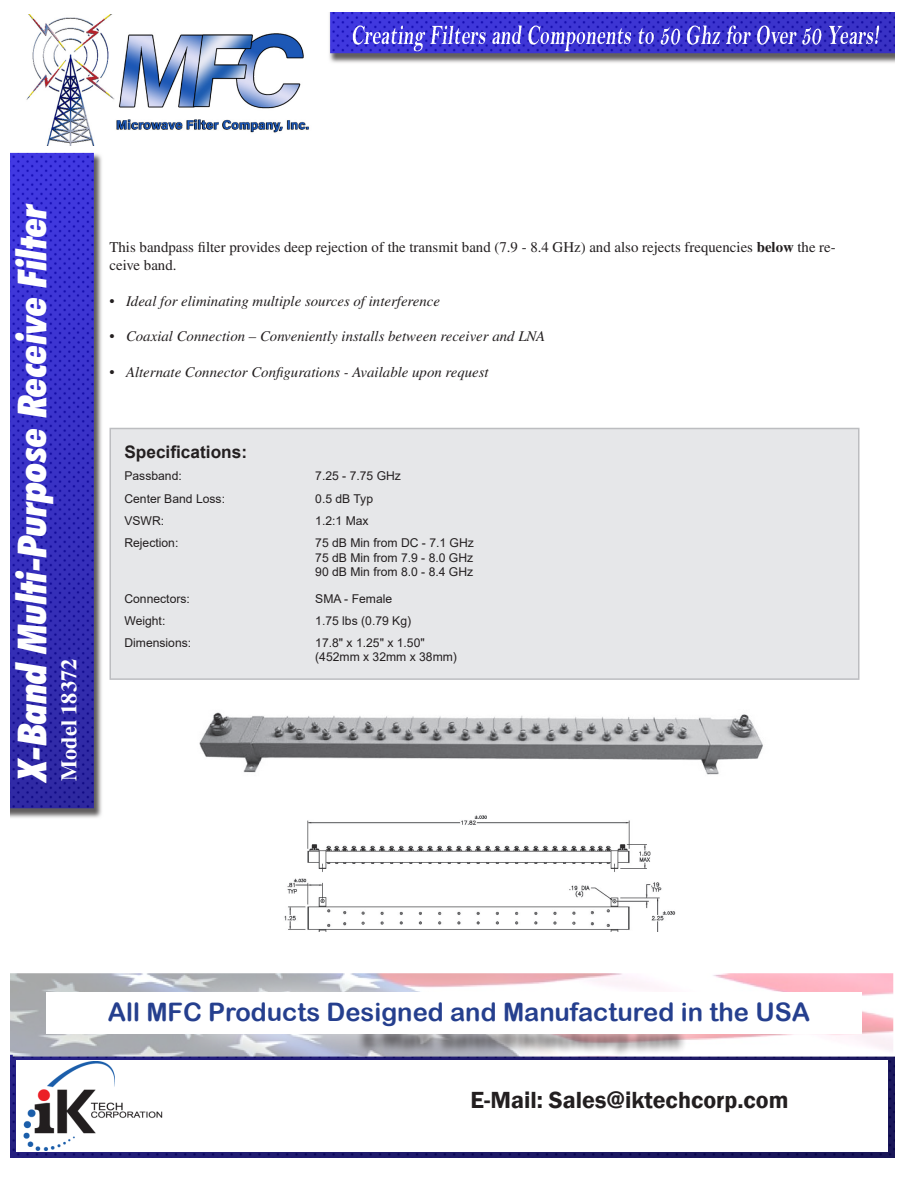
<style>
.page{position:relative;width:918px;height:1188px;background:#fff}
.page>*{position:absolute;margin:0;border:0;box-sizing:border-box;transform-origin:0 0}
.Paragraph_Style_1{font:italic 900 condensed 39.9px "Futura BT";color:#fff}
.t1{font:25.5px "Arial Rounded MT Bold";color:#253f8e}
.t2{font:600 24px "Franklin Gothic";color:#231f20}
.Paragraph_Style_1-2{font:700 22.2px "Times";color:#fff}
.t3{font:700 17.25px "Arial";color:#231f20}
.t4{font:italic 14.85px "Times";color:#231f20}
.t5{font:14.85px/17.9px "Times";color:#231f20}
.t6{font:12.15px/14.5px "Arial";color:#231f20;text-align:justify}
.s1{font-weight:700}
.s2{font-style:normal}
</style>
<div class="page">
<img style="left:10px;top:13px;width:885px;height:1144px">
<img style="left:10px;top:14px;width:312px;height:132px">
<div style="left:16px;top:1061px;width:872px;height:91px;background:#fff"></div>
<div style="left:356px;top:1023px;width:331px;height:35px;background:#231f20;opacity:.75"></div>
<div style="left:46px;top:992px;width:815px;height:42px;background:#fff"></div>
<img style="left:23px;top:1062px;width:140px;height:88px">
<img style="left:177px;top:688px;width:608px;height:111px">
<div style="left:110px;top:428px;width:750px;height:252px;background:#e6e7e9;border:2px solid #bcbdc0"></div>
<img style="left:281px;top:807px;width:398px;height:125px">
<p class="Paragraph_Style_1" style="left:8px;top:781px;width:580px;rotate:-90deg">X-Band Multi-Purpose Receive Filter</p>
<p class="Paragraph_Style_1-2" style="left:56px;top:781px;width:123px;rotate:-90deg">Model 18372</p>
<p class="t5" style="left:110px;top:238px;width:728px">This bandpass filter provides deep rejection of the transmit band (7.9 - 8.4 GHz) and also rejects frequencies <span class="s1">below</span> the re&shy;ceive band.</p>
<p class="t4" style="left:110px;top:292px;width:332px"><span class="s2">•</span> Ideal for eliminating multiple sources of interference</p>
<p class="t4" style="left:110px;top:328px;width:437px"><span class="s2">•</span> Coaxial Connection – Conveniently installs between receiver and LNA</p>
<p class="t4" style="left:110px;top:364px;width:381px"><span class="s2">•</span> Alternate Connector Configurations - Available upon request</p>
<p class="t3" style="left:124px;top:440px;width:124px">Specifications:</p>
<p class="t6" style="left:124px;top:469px;width:59px">Passband:</p>
<p class="t6" style="left:315px;top:469px;width:87px">7.25 - 7.75 GHz</p>
<p class="t6" style="left:124px;top:491px;width:102px">Center Band Loss:</p>
<p class="t6" style="left:315px;top:491px;width:59px">0.5 dB Typ</p>
<p class="t6" style="left:124px;top:513px;width:41px">VSWR:</p>
<p class="t6" style="left:315px;top:513px;width:55px">1.2:1 Max</p>
<p class="t6" style="left:124px;top:535px;width:56px">Rejection:</p>
<p class="t6" style="left:315px;top:535px;width:160px">75 dB Min from DC - 7.1 GHz 75 dB Min from 7.9 - 8.0 GHz 90 dB Min from 8.0 - 8.4 GHz</p>
<p class="t6" style="left:124px;top:591px;width:67px">Connectors:</p>
<p class="t6" style="left:315px;top:591px;width:78px">SMA - Female</p>
<p class="t6" style="left:124px;top:613px;width:42px">Weight:</p>
<p class="t6" style="left:315px;top:613px;width:97px">1.75 lbs (0.79 Kg)</p>
<p class="t6" style="left:124px;top:635px;width:68px">Dimensions:</p>
<p class="t6" style="left:315px;top:635px;width:111px">17.8" x 1.25" x 1.50"</p>
<p class="t6" style="left:315px;top:650px;width:143px">(452mm x 32mm x 38mm)</p>
<h2 class="t1" style="left:108px;top:997px;width:704px">All MFC Products Designed and Manufactured in the USA</h2>
<h3 class="t2" style="left:471px;top:1085px;width:319px">E-Mail: Sales@iktechcorp.com</h3>
</div>
